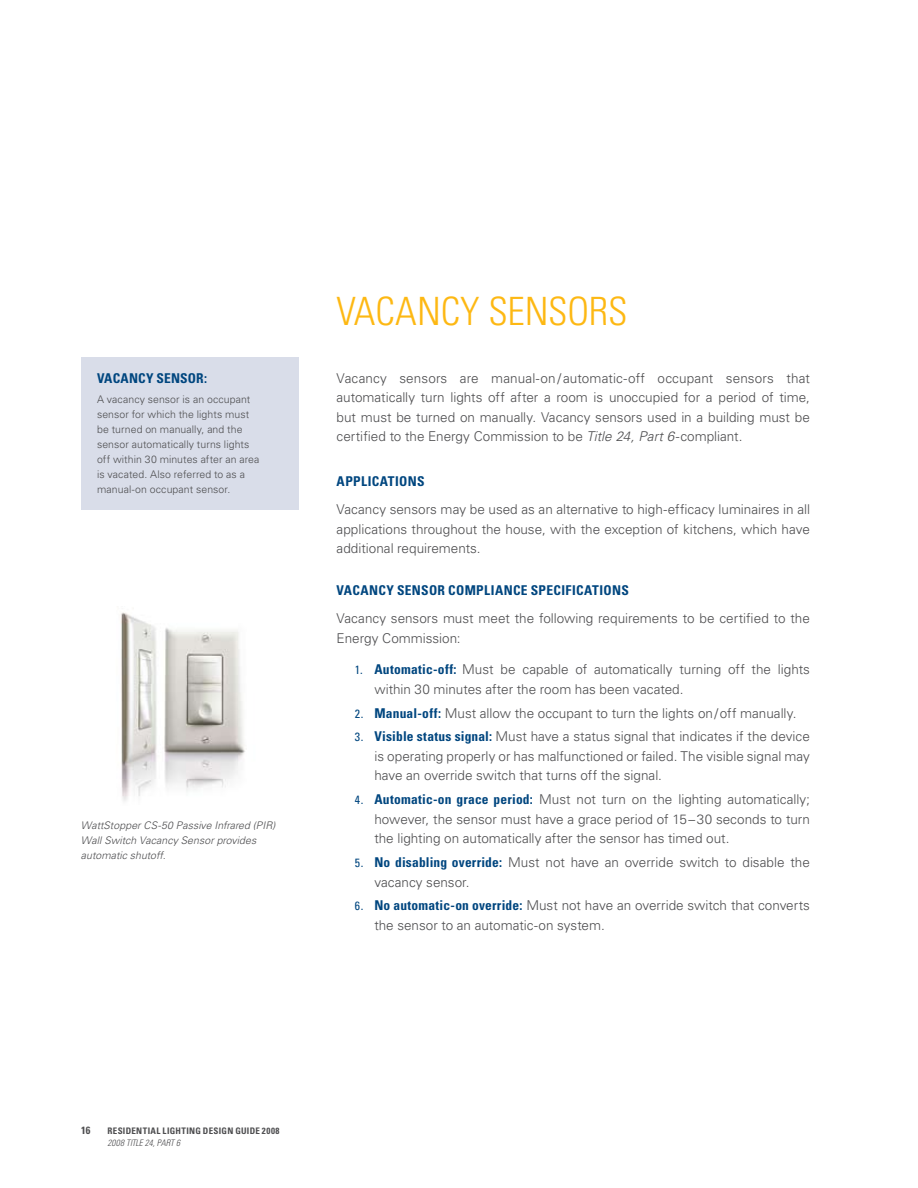
<style>
.page{position:relative;width:918px;height:1188px;background:#fff}
.page>*{position:absolute;margin:0;border:0;box-sizing:border-box;transform-origin:0 0}
.t1{font:300 condensed 39px "Univers LT Std";letter-spacing:-.005em;color:#fdb813}
.t2{font:300 13.5px/19.5px "Univers LT Std";color:#4d4d4f;text-align:justify}
.t3{font:700 condensed 13.5px "Univers LT Std";letter-spacing:.025em;color:#00467f}
.t4{font:300 10.5px/15px "Univers LT Std";letter-spacing:.01em;color:#4d4d4f}
.t5{font:italic 300 10.5px/15px "Univers LT Std";letter-spacing:.005em;color:#4d4d4f}
.t6{font:700 condensed 10.5px "Univers LT Std";color:#4d4d4f}
.t7{font:700 condensed 9px "Univers LT Std";letter-spacing:.04em;color:#4d4d4f}
.t8{font:italic 300 condensed 9px "Univers LT Std";letter-spacing:-.01em;color:#4d4d4f}
.s1{font-style:italic}
.s2{font-weight:400;font-stretch:condensed;font-size:12px;color:#00467f}
.s3{font-weight:700;font-stretch:condensed;color:#00467f}
</style>
<div class="page">
<div style="left:81px;top:357px;width:218px;height:153px;background:#d9dde9"></div>
<img style="left:121px;top:612px;width:124px;height:189px">
<p class="t3" style="left:97px;top:370px;width:112px">Vacancy Sensor:</p>
<p class="t4" style="left:97px;top:392px;width:164px">A vacancy sensor is an occupant sensor for which the lights must be turned on manually, and the sensor automatically turns lights off within 30 minutes after an area is vacated. Also referred to as a manual-on occupant sensor.</p>
<p class="t5" style="left:81px;top:818px;width:196px">WattStopper CS-50 Passive Infrared (PIR)<br>Wall Switch Vacancy Sensor provides automatic shutoff.</p>
<h1 class="t1" style="left:337px;top:288px;width:293px">VACANCY SENSORS</h1>
<p class="t2" style="left:337px;top:368px;width:475px">Vacancy sensors are manual-on/ automatic-off occupant sensors that automatically turn lights off after a room is unoccupied for a period of time, but must be turned on manually. Vacancy sensors used in a building must be certified to the Energy Commission to be <span class="s1">Title 24, Part 6</span>-compliant.</p>
<p class="t3" style="left:337px;top:473px;width:88px">Applications</p>
<p class="t2" style="left:337px;top:500px;width:475px">Vacancy sensors may be used as an alternative to high-efficacy luminaires in all applications throughout the house, with the exception of kitchens, which have additional requirements.</p>
<p class="t3" style="left:337px;top:582px;width:292px">Vacancy Sensor Compliance Specifications</p>
<p class="t2" style="left:337px;top:609px;width:475px">Vacancy sensors must meet the following requirements to be certified to the<br>Energy Commission:</p>
<p class="t2" style="left:374px;top:660px;width:437px;text-indent:-20px"><span class="s2">1.</span> <span class="s3">Automatic-off:</span> Must be capable of automatically turning off the lights within 30 minutes after the room has been vacated.</p>
<p class="t2" style="left:355px;top:703px;width:443px"><span class="s2">2.</span> <span class="s3">Manual-off:</span> Must allow the occupant to turn the lights on/off manually.</p>
<p class="t2" style="left:374px;top:727px;width:437px;text-indent:-20px"><span class="s2">3.</span> <span class="s3">Visible status signal:</span> Must have a status signal that indicates if the device is operating properly or has malfunctioned or failed. The visible signal may have an override switch that turns off the signal.</p>
<p class="t2" style="left:374px;top:790px;width:437px;text-indent:-20px"><span class="s2">4.</span> <span class="s3">Automatic-on grace period:</span> Must not turn on the lighting automatically; however, the sensor must have a grace period of 15–30 seconds to turn the lighting on automatically after the sensor has timed out.</p>
<p class="t2" style="left:374px;top:853px;width:437px;text-indent:-20px"><span class="s2">5.</span> <span class="s3">No disabling override:</span> Must not have an override switch to disable the vacancy sensor.</p>
<p class="t2" style="left:374px;top:896px;width:437px;text-indent:-20px"><span class="s2">6.</span> <span class="s3">No automatic-on override:</span> Must not have an override switch that converts the sensor to an automatic-on system.</p>
<p class="t6" style="left:81px;top:1124px;width:11px">16</p>
<p class="t7" style="left:107px;top:1125px;width:174px">Residential Lighting Design Guide 2008</p>
<p class="t8" style="left:107px;top:1137px;width:74px">2008 TITLE 24, PART 6</p>
</div>
